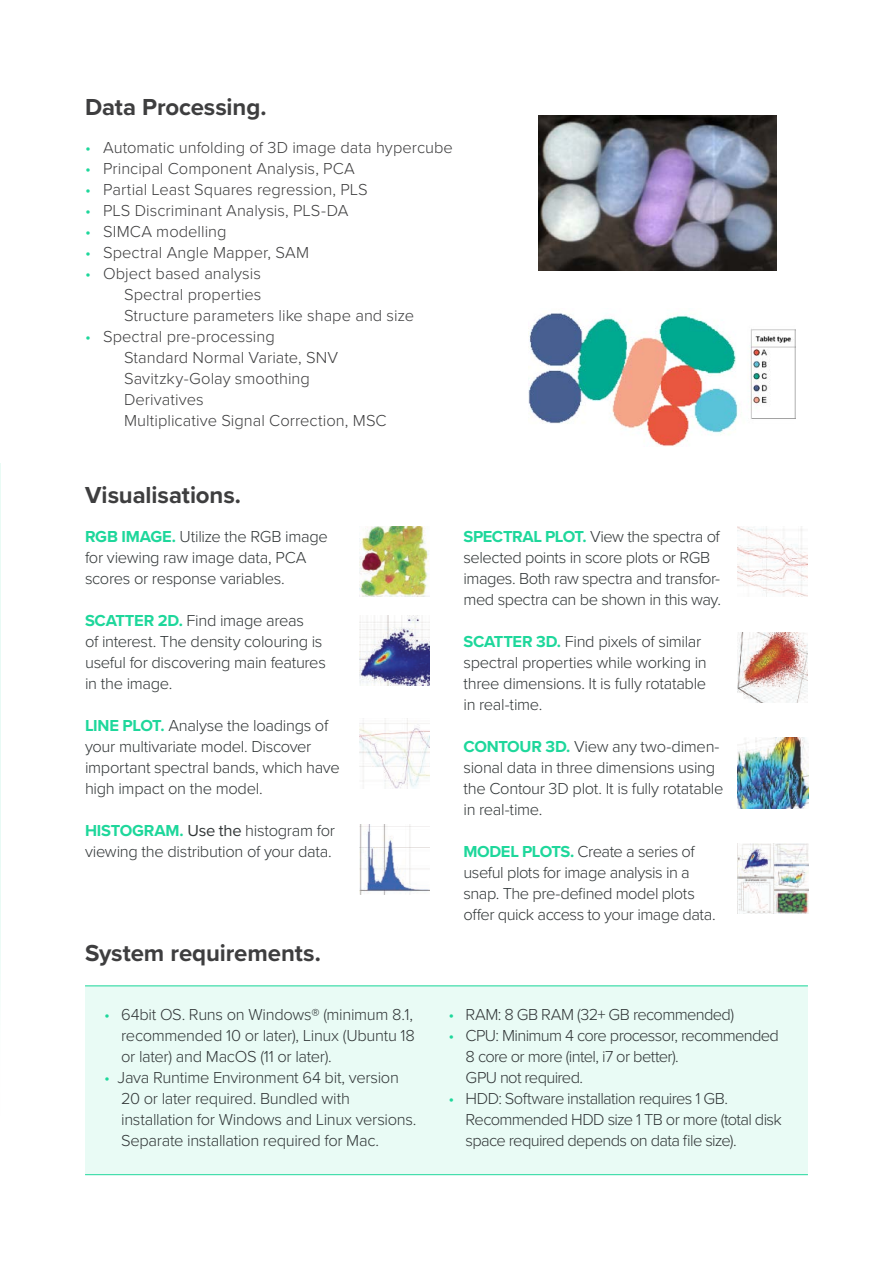
<style>
.page{position:relative;width:893px;height:1263px;background:#fff}
.page>*{position:absolute;margin:0;border:0;box-sizing:border-box;transform-origin:0 0}
.t1{font:700 24px "Proxima Nova";letter-spacing:-.005em;color:#3e3e3f}
.Brödtext_inledning{font:300 16.5px/21px "Proxima Nova";letter-spacing:-.02em;color:#323738}
.Lista{font:300 16.5px/21px "Proxima Nova";letter-spacing:-.025em;color:#323738}
.Lista-2{font:300 16.5px "Proxima Nova";color:#3e3e3f}
.s1{color:#1ed79b}
.s2{font-weight:700;color:#1ed79b}
.s3{font-weight:400}
</style>
<div class="page">
<img style="left:0;top:463px;width:1px;height:532px">
<div style="left:85px;top:985px;width:723px;height:189px;background:#e9fbf5"></div>
<hr style="left:85px;top:985px;width:723px;height:1px;background:#1ed79b">
<hr style="left:85px;top:1174px;width:723px;height:1px;background:#1ed79b">
<img style="left:539px;top:115px;width:237px;height:155px">
<img style="left:529px;top:313px;width:267px;height:133px">
<img style="left:359px;top:526px;width:70px;height:71px">
<img style="left:359px;top:615px;width:70px;height:70px">
<img style="left:359px;top:718px;width:70px;height:70px">
<img style="left:359px;top:824px;width:70px;height:70px">
<img style="left:738px;top:526px;width:70px;height:71px">
<img style="left:738px;top:632px;width:70px;height:70px">
<img style="left:738px;top:738px;width:70px;height:70px">
<img style="left:738px;top:844px;width:70px;height:70px">
<h3 class="t1" style="left:85px;top:89px;width:183px">Data Processing.</h3>
<p class="Lista-2" style="left:85px;top:135px;width:369px"><span class="s1">•</span> Automatic unfolding of 3D image data hypercube</p>
<p class="Lista-2" style="left:85px;top:156px;width:271px"><span class="s1">•</span> Principal Component Analysis, PCA</p>
<p class="Lista-2" style="left:85px;top:177px;width:284px"><span class="s1">•</span> Partial Least Squares regression, PLS</p>
<p class="Lista-2" style="left:85px;top:198px;width:265px"><span class="s1">•</span> PLS Discriminant Analysis, PLS-DA</p>
<p class="Lista-2" style="left:85px;top:219px;width:143px"><span class="s1">•</span> SIMCA modelling</p>
<p class="Lista-2" style="left:85px;top:240px;width:225px"><span class="s1">•</span> Spectral Angle Mapper, SAM</p>
<p class="Lista-2" style="left:85px;top:261px;width:177px"><span class="s1">•</span> Object based analysis</p>
<p class="Lista-2" style="left:124px;top:282px;width:139px">Spectral properties</p>
<p class="Lista-2" style="left:124px;top:303px;width:291px">Structure parameters like shape and size</p>
<p class="Lista-2" style="left:85px;top:324px;width:191px"><span class="s1">•</span> Spectral pre-processing</p>
<p class="Lista-2" style="left:124px;top:345px;width:216px">Standard Normal Variate, SNV</p>
<p class="Lista-2" style="left:124px;top:366px;width:187px">Savitzky-Golay smoothing</p>
<p class="Lista-2" style="left:124px;top:387px;width:81px">Derivatives</p>
<p class="Lista-2" style="left:124px;top:408px;width:264px">Multiplicative Signal Correction, MSC</p>
<h3 class="t1" style="left:85px;top:477px;width:158px">Visualisations.</h3>
<p class="Brödtext_inledning" style="left:85px;top:525px;width:244px"><span class="s2">RGB IMAGE.</span> Utilize the RGB image for viewing raw image data, PCA scores or response variables.</p>
<p class="Brödtext_inledning" style="left:85px;top:609px;width:242px"><span class="s2">SCATTER 2D.</span> Find image areas<br>of interest. The density colouring is useful for discovering main features in the image.</p>
<p class="Brödtext_inledning" style="left:85px;top:714px;width:256px"><span class="s2">LINE PLOT.</span> Analyse the loadings of your multivariate model. Discover important spectral bands, which have high impact on the model.</p>
<p class="Brödtext_inledning" style="left:85px;top:819px;width:251px"><span class="s2">HISTOGRAM.</span> <span class="s3">Use the</span> histogram for viewing the distribution of your data.</p>
<h3 class="t1" style="left:85px;top:935px;width:237px">System requirements.</h3>
<p class="Lista" style="left:104px;top:1003px;width:310px"><span class="s1">•</span> 64bit OS. Runs on Windows® (minimum 8.1,</p>
<p class="Lista" style="left:121px;top:1024px;width:295px">recommended 10 or later), Linux (Ubuntu 18</p>
<p class="Lista" style="left:121px;top:1045px;width:212px">or later) and MacOS (11 or later).</p>
<p class="Lista" style="left:104px;top:1066px;width:296px"><span class="s1">•</span> Java Runtime Environment 64 bit, version</p>
<p class="Lista" style="left:121px;top:1087px;width:230px">20 or later required. Bundled with</p>
<p class="Lista" style="left:121px;top:1108px;width:297px">installation for Windows and Linux versions.</p>
<p class="Lista" style="left:121px;top:1129px;width:259px">Separate installation required for Mac.</p>
<p class="Brödtext_inledning" style="left:463px;top:525px;width:259px"><span class="s2">SPECTRAL PLOT.</span> View the spectra of selected points in score plots or RGB images. Both raw spectra and transfor&shy;med spectra can be shown in this way.</p>
<p class="Brödtext_inledning" style="left:463px;top:630px;width:245px"><span class="s2">SCATTER 3D.</span> Find pixels of similar spectral properties while working in three dimensions. It is fully rotatable in real-time.</p>
<p class="Brödtext_inledning" style="left:463px;top:735px;width:261px"><span class="s2">CONTOUR 3D.</span> View any two-dimen&shy;sional data in three dimensions using the Contour 3D plot. It is fully rotatable in real-time.</p>
<p class="Brödtext_inledning" style="left:463px;top:840px;width:254px"><span class="s2">MODEL PLOTS.</span> Create a series of useful plots for image analysis in a snap. The pre-defined model plots offer quick access to your image data.</p>
<p class="Lista" style="left:449px;top:1003px;width:287px"><span class="s1">•</span> RAM: 8 GB RAM (32+ GB recommended)</p>
<p class="Lista" style="left:449px;top:1024px;width:332px"><span class="s1">•</span> CPU: Minimum 4 core processor, recommended</p>
<p class="Lista" style="left:466px;top:1045px;width:215px">8 core or more (intel, i7 or better).</p>
<p class="Lista" style="left:466px;top:1066px;width:119px">GPU not required.</p>
<p class="Lista" style="left:466px;top:1087px;width:318px;text-indent:-17px"><span class="s1">•</span> HDD: Software installation requires 1 GB.<br>Recommended HDD size 1 TB or more (total disk</p>
<p class="Lista" style="left:466px;top:1129px;width:272px">space required depends on data file size).</p>
</div>
